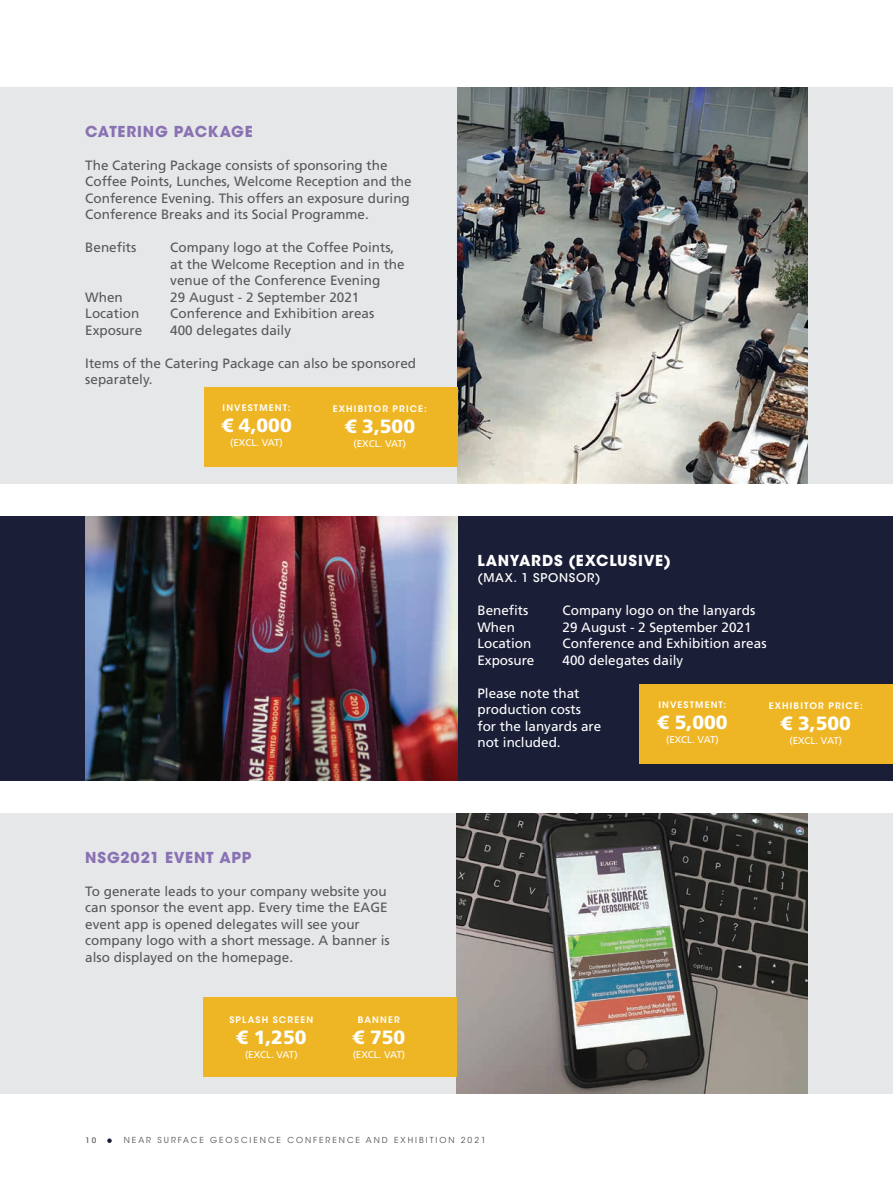
<style>
.page{position:relative;width:893px;height:1191px;background:#fff}
.page>*{position:absolute;margin:0;border:0;box-sizing:border-box;transform-origin:0 0}
.t1{font:900 19.2px "Frutiger LT Std";color:#fff}
.t2{font:700 15px "ITC Avant Garde Std";letter-spacing:.05em;color:#8972b3}
.t3{font:700 15px "ITC Avant Garde Std";letter-spacing:.045em;color:#fff}
.t4{font:13.5px/16.5px "Frutiger LT Std";color:#57585a}
.t5{font:13.5px/16.5px "Frutiger LT Std";color:#fff}
.t6{font:500 12px "ITC Avant Garde Std";letter-spacing:.06em;color:#fff}
.t7{font:9.75px "Frutiger LT Std";color:#fff}
.t8{font:600 9px "ITC Avant Garde Std";letter-spacing:.13em;color:#fff}
.t9{font:8.25px "ITC Avant Garde Std";letter-spacing:.24em;color:#57585a}
.t10{font:500 7.5px "ITC Avant Garde Std";color:#57585a}
</style>
<div class="page">
<svg style="left:107px;top:1138px;width:5px;height:5px"></svg>
<div style="left:0;top:813px;width:893px;height:281px;background:#e6e7e9"></div>
<img style="left:456px;top:813px;width:351px;height:280px">
<div style="left:0;top:516px;width:893px;height:264px;background:#1a1e37"></div>
<div style="left:0;top:87px;width:893px;height:396px;background:#e6e7e9"></div>
<img style="left:457px;top:87px;width:351px;height:396px">
<div style="left:204px;top:387px;width:253px;height:80px;background:#eeb625"></div>
<div style="left:640px;top:684px;width:253px;height:79px;background:#eeb625"></div>
<img style="left:85px;top:516px;width:372px;height:264px">
<div style="left:203px;top:997px;width:253px;height:80px;background:#eeb625"></div>
<p class="t2" style="left:85px;top:121px;width:169px">CATERING PACKAGE</p>
<p class="t4" style="left:85px;top:157px;width:328px">The Catering Package consists of sponsoring the Coffee Points, Lunches, Welcome Reception and the Conference Evening. This offers an exposure during Conference Breaks and its Social Programme.</p>
<p class="t4" style="left:85px;top:239px;width:53px">Benefits</p>
<p class="t4" style="left:170px;top:239px;width:236px">Company logo at the Coffee Points, at the Welcome Reception and in the venue of the Conference Evening</p>
<p class="t4" style="left:85px;top:289px;width:39px">When</p>
<p class="t4" style="left:170px;top:289px;width:191px">29 August - 2 September 2021</p>
<p class="t4" style="left:85px;top:305px;width:55px">Location</p>
<p class="t4" style="left:170px;top:305px;width:206px">Conference and Exhibition areas</p>
<p class="t4" style="left:85px;top:322px;width:59px">Exposure</p>
<p class="t4" style="left:170px;top:322px;width:122px">400 delegates daily</p>
<p class="t4" style="left:85px;top:355px;width:332px">Items of the Catering Package can also be sponsored separately.</p>
<p class="t8" style="left:223px;top:402px;width:69px">INVESTMENT:</p>
<h1 class="t1" style="left:221px;top:414px;width:72px">€ 4,000</h1>
<p class="t7" style="left:230px;top:436px;width:54px">(EXCL. VAT)</p>
<p class="t8" style="left:333px;top:403px;width:96px">EXHIBITOR PRICE:</p>
<h1 class="t1" style="left:345px;top:415px;width:72px">€ 3,500</h1>
<p class="t7" style="left:354px;top:438px;width:54px">(EXCL. VAT)</p>
<p class="t2" style="left:85px;top:847px;width:168px">NSG2021 EVENT APP</p>
<p class="t4" style="left:85px;top:883px;width:306px">To generate leads to your company website you can sponsor the event app. Every time the EAGE event app is opened delegates will see your company logo with a short message. A banner is also displayed on the homepage.</p>
<p class="t8" style="left:229px;top:1014px;width:85px">SPLASH SCREEN</p>
<h1 class="t1" style="left:236px;top:1025px;width:72px">€ 1,250</h1>
<p class="t7" style="left:245px;top:1048px;width:54px">(EXCL. VAT)</p>
<p class="t8" style="left:358px;top:1014px;width:44px">BANNER</p>
<h1 class="t1" style="left:353px;top:1025px;width:54px">€ 750</h1>
<p class="t7" style="left:353px;top:1048px;width:54px">(EXCL. VAT)</p>
<p class="t3" style="left:477px;top:550px;width:195px">LANYARDS (EXCLUSIVE)</p>
<p class="t6" style="left:477px;top:570px;width:125px">(MAX. 1 SPONSOR)</p>
<p class="t5" style="left:477px;top:602px;width:53px">Benefits</p>
<p class="t5" style="left:562px;top:602px;width:194px">Company logo on the lanyards</p>
<p class="t5" style="left:477px;top:619px;width:39px">When</p>
<p class="t5" style="left:562px;top:619px;width:191px">29 August - 2 September 2021</p>
<p class="t5" style="left:477px;top:635px;width:55px">Location</p>
<p class="t5" style="left:562px;top:635px;width:206px">Conference and Exhibition areas</p>
<p class="t5" style="left:477px;top:652px;width:59px">Exposure</p>
<p class="t5" style="left:562px;top:652px;width:122px">400 delegates daily</p>
<p class="t5" style="left:477px;top:685px;width:125px">Please note that production costs for the lanyards are not included.</p>
<p class="t8" style="left:658px;top:699px;width:69px">INVESTMENT:</p>
<h1 class="t1" style="left:657px;top:711px;width:72px">€ 5,000</h1>
<p class="t7" style="left:666px;top:733px;width:54px">(EXCL. VAT)</p>
<p class="t8" style="left:769px;top:700px;width:96px">EXHIBITOR PRICE:</p>
<h1 class="t1" style="left:780px;top:712px;width:72px">€ 3,500</h1>
<p class="t7" style="left:789px;top:735px;width:54px">(EXCL. VAT)</p>
<p class="t10" style="left:85px;top:1136px;width:12px">10</p>
<p class="t9" style="left:124px;top:1135px;width:364px">NEAR SURFACE GEOSCIENCE CONFERENCE AND EXHIBITION 2021</p>
</div>
